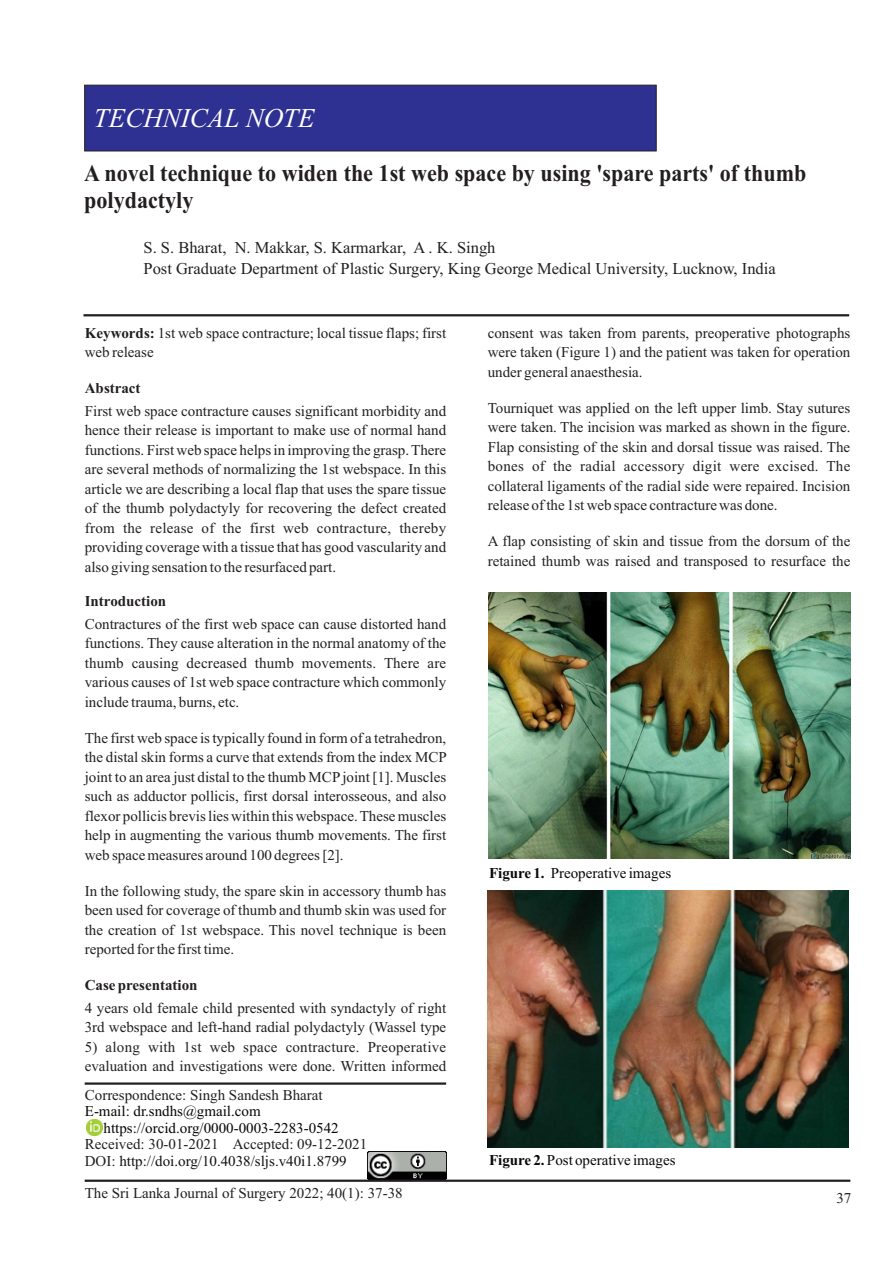
<style>
.page{position:relative;width:893px;height:1263px;background:#fff}
.page>*{position:absolute;margin:0;border:0;box-sizing:border-box;transform-origin:0 0}
.t1{font:italic 27px "Times New Roman";color:#fff}
.t2{font:700 24px/26.5px "Times New Roman";color:#231f20;scale:.92 1}
.t3{font:16.5px/21px "Times New Roman";color:#231f20}
.t4{font:15px/19.5px "Times New Roman";color:#231f20;text-align:justify}
.t5{font:15px/16.6px "Times New Roman";color:#090707}
.t6{font:700 15px "Times New Roman";color:#231f20}
.s1{font-weight:700}
.s2{color:#111}
</style>
<div class="page">
<div style="left:84px;top:84px;width:573px;height:68px;background:#2e3092"></div>
<hr style="left:83px;top:314px;width:766px;height:2px;background:#231f20">
<img style="left:86px;top:1119px;width:16px;height:16px">
<img style="left:367px;top:1152px;width:79px;height:27px">
<hr style="left:85px;top:1179px;width:765px;height:3px;background:#231f20">
<hr style="left:85px;top:1082px;width:361px;height:3px;background:#231f20">
<img style="left:488px;top:890px;width:361px;height:258px">
<img style="left:489px;top:593px;width:361px;height:266px">
<h1 class="t1" style="left:94px;top:108px;width:222px">TECHNICAL NOTE</h1>
<h2 class="t2" style="left:84px;top:163px;width:786px">A novel technique to widen the 1st web space by using 'spare parts' of thumb polydactyly</h2>
<p class="t3" style="left:144px;top:239px;width:634px">S. S. Bharat, N. Makkar, S. Karmarkar, A . K. Singh<br>Post Graduate Department of Plastic Surgery, King George Medical University, Lucknow, India</p>
<p class="t4" style="left:85px;top:324px;width:363px"><span class="s1">Keywords:</span> 1st web space contracture; local tissue flaps; first web release</p>
<p class="t6" style="left:85px;top:383px;width:57px">Abstract</p>
<p class="t4" style="left:85px;top:402px;width:363px">First web space contracture causes significant morbidity and hence their release is important to make use of normal hand functions. First web space helps in improving the grasp. There are several methods of normalizing the 1st webspace. In this article we are describing a local flap that uses the spare tissue of the thumb polydactyly for recovering the defect created from the release of the first web contracture, thereby providing coverage with a tissue that has good vascularity and also giving sensation to the resurfaced part.</p>
<p class="t6" style="left:85px;top:596px;width:83px">Introduction</p>
<p class="t4" style="left:85px;top:615px;width:363px">Contractures of the first web space can cause distorted hand functions. They cause alteration in the normal anatomy of the thumb causing decreased thumb movements. There are various causes of 1st web space contracture which commonly include trauma, burns, etc.</p>
<p class="t4" style="left:85px;top:729px;width:363px">The first web space is typically found in form of a tetrahedron, the distal skin forms a curve that extends from the index MCP joint to an area just distal to the thumb MCPjoint [1]. Muscles such as adductor pollicis, first dorsal interosseous, and also flexor pollicis brevis lies within this webspace. These muscles help in augmenting the various thumb movements. The first web space measures around 100 degrees [2].</p>
<p class="t4" style="left:85px;top:882px;width:363px">In the following study, the spare skin in accessory thumb has been used for coverage of thumb and thumb skin was used for the creation of 1st webspace. This novel technique is been reported for the first time.</p>
<p class="t6" style="left:85px;top:980px;width:114px">Case presentation</p>
<p class="t4" style="left:85px;top:999px;width:363px">4 years old female child presented with syndactyly of right<br>3rd webspace and left-hand radial polydactyly (Wassel type</p>
<p class="t4" style="left:85px;top:1038px;width:363px">5) along with 1st web space contracture. Preoperative evaluation and investigations were done. Written informed</p>
<p class="t4" style="left:85px;top:1086px;width:239px">Correspondence: Singh Sandesh Bharat</p>
<p class="t5" style="left:104px;top:1104px;width:237px;text-indent:-19px">E-mail: dr.sndhs@gmail.com https://orcid.org/0000-0003-2283-0542</p>
<p class="t4" style="left:85px;top:1137px;width:284px;line-height:16.6px">Received: 30-01-2021 Accepted: 09-12-2021<br>DOI: <span class="s2">http://doi.org/10.4038/sljs.v40i1.8799</span></p>
<p class="t4" style="left:85px;top:1185px;width:319px">The Sri Lanka Journal of Surgery 2022; 40(1): 37-38</p>
<p class="t4" style="left:488px;top:324px;width:364px">consent was taken from parents, preoperative photographs were taken (Figure 1) and the patient was taken for operation under general anaesthesia.</p>
<p class="t4" style="left:488px;top:399px;width:364px">Tourniquet was applied on the left upper limb. Stay sutures were taken. The incision was marked as shown in the figure.<br>Flap consisting of the skin and dorsal tissue was raised. The bones of the radial accessory digit were excised. The collateral ligaments of the radial side were repaired. Incision release of the 1st web space contracture was done.</p>
<p class="t4" style="left:488px;top:533px;width:364px">A flap consisting of skin and tissue from the dorsum of the retained thumb was raised and transposed to resurface the</p>
<p class="t5" style="left:489px;top:866px;width:184px"><span class="s1">Figure 1.</span> Preoperative images</p>
<p class="t5" style="left:489px;top:1153px;width:188px"><span class="s1">Figure 2.</span> Post operative images</p>
<p class="t4" style="left:836px;top:1190px;width:16px">37</p>
</div>
